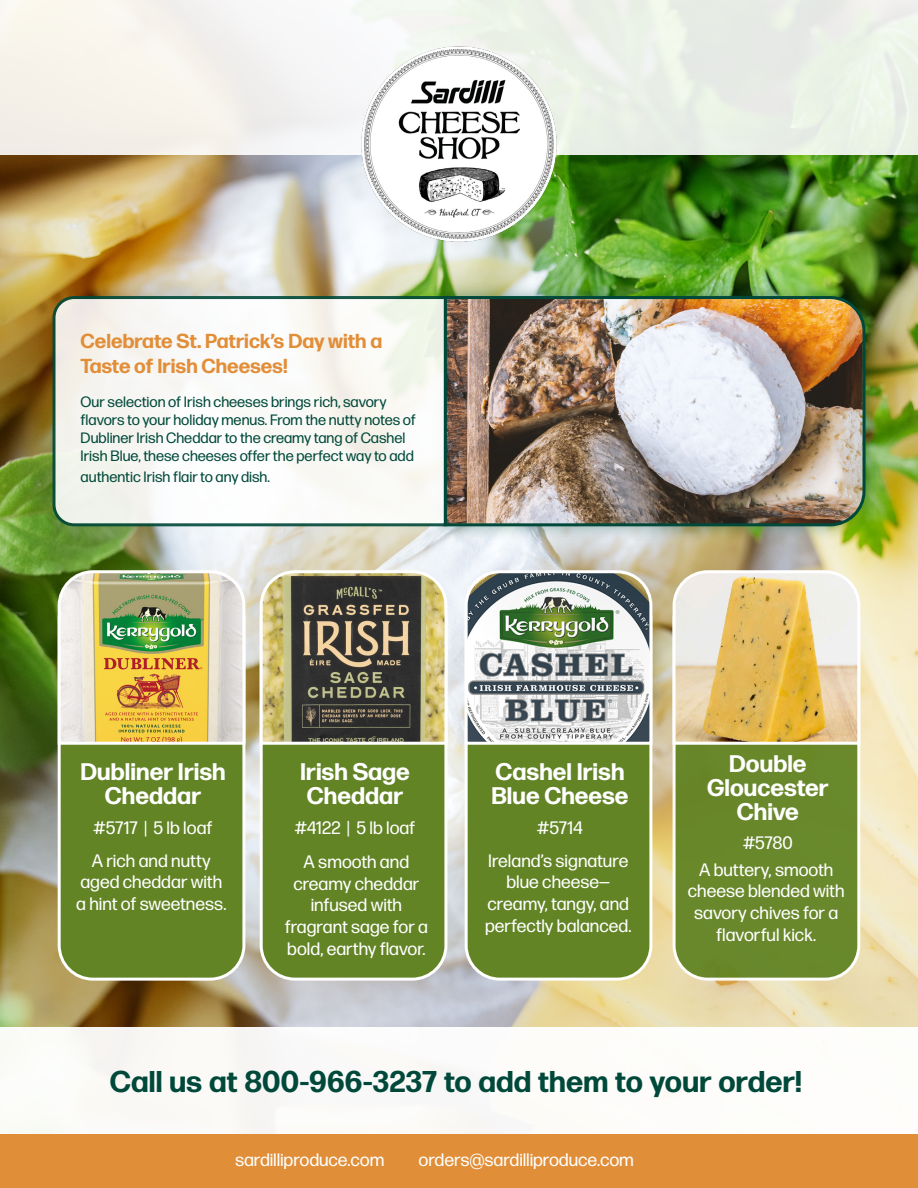
<style>
.page{position:relative;width:918px;height:1188px;background:#fff}
.page>*{position:absolute;margin:0;border:0;box-sizing:border-box;transform-origin:0 0}
.t1{font:700 30px "Forma DJR Display";letter-spacing:.025em;color:#00493a}
.t2{font:700 24px/24px "Forma DJR Text";color:#fff;text-align:center}
.t3{font:700 20.25px/24.3px "Forma DJR Text";color:#e28e38}
.t4{font:18px/21.6px "Forma DJR Text";color:#fff;text-align:center}
.t5{font:18px "Forma DJR Display";letter-spacing:.03em;color:#fff}
.t6{font:15px/18px "Forma DJR Text";color:#00493a}
</style>
<div class="page">
<img style="left:0;top:155px;width:918px;height:872px">
<div style="left:59px;top:586px;width:185px;height:393px;background:#628425;border-radius:34px"></div>
<div style="left:58px;top:585px;width:187px;height:396px;border:3px solid #fff;border-radius:34px"></div>
<div style="left:261px;top:586px;width:185px;height:393px;background:#628425;border-radius:34px"></div>
<div style="left:260px;top:585px;width:187px;height:396px;border:3px solid #fff;border-radius:34px"></div>
<div style="left:466px;top:586px;width:185px;height:393px;background:#628425;border-radius:34px"></div>
<div style="left:465px;top:585px;width:187px;height:396px;border:3px solid #fff;border-radius:34px"></div>
<div style="left:674px;top:586px;width:185px;height:393px;background:#69882b;border-radius:34px"></div>
<div style="left:673px;top:585px;width:187px;height:396px;border:3px solid #fff;border-radius:34px"></div>
<img style="left:56px;top:569px;width:191px;height:177px">
<svg style="left:258px;top:569px;width:191px;height:177px;background:#807a61"></svg>
<svg style="left:463px;top:569px;width:191px;height:177px;background:#a5aea7"></svg>
<svg style="left:671px;top:569px;width:191px;height:177px;background:#e6cc93"></svg>
<div style="left:0;top:0;width:918px;height:155px;background:linear-gradient(to right,#f8f4f0,#e8f0e7)"></div>
<div style="left:0;top:1134px;width:918px;height:54px;background:#e18e38"></div>
<img style="left:360px;top:45px;width:198px;height:199px">
<div style="left:429px;top:281px;width:452px;height:260px;background:#00493a;opacity:.4"></div>
<img style="left:448px;top:295px;width:419px;height:233px">
<svg style="left:51px;top:295px;width:397px;height:233px"></svg>
<p class="t3" style="left:81px;top:329px;width:303px">Celebrate St. Patrick’s Day with a<br>Taste of Irish Cheeses!</p>
<p class="t6" style="left:81px;top:392px;width:337px">Our selection of Irish cheeses brings rich, savory flavors to your holiday menus. From the nutty notes of Dubliner Irish Cheddar to the creamy tang of Cashel Irish Blue, these cheeses offer the perfect way to add</p>
<p class="t6" style="left:81px;top:467px;width:191px">authentic Irish flair to any dish.</p>
<h2 class="t2" style="left:80px;top:759px;width:147px">Dubliner Irish<br>Cheddar</h2>
<h2 class="t2" style="left:300px;top:759px;width:111px;text-align:left">Irish Sage<br>Cheddar</h2>
<h2 class="t2" style="left:491px;top:759px;width:139px;text-align:left">Cashel Irish<br>Blue Cheese</h2>
<h2 class="t2" style="left:707px;top:751px;width:123px">Double<br>Gloucester<br>Chive</h2>
<p class="t4" style="left:94px;top:816px;width:120px">#5717 | 5 lb loaf</p>
<p class="t4" style="left:295px;top:816px;width:122px">#4122 | 5 lb loaf</p>
<p class="t4" style="left:537px;top:816px;width:47px">#5714</p>
<p class="t4" style="left:743px;top:831px;width:51px">#5780</p>
<p class="t4" style="left:76px;top:849px;width:152px">A rich and nutty aged cheddar with a hint of sweetness.</p>
<p class="t4" style="left:285px;top:851px;width:145px">A smooth and creamy cheddar infused with fragrant sage for a bold, earthy flavor.</p>
<p class="t4" style="left:485px;top:849px;width:148px">Ireland’s signature blue cheese— creamy, tangy, and perfectly balanced.</p>
<p class="t4" style="left:688px;top:858px;width:158px">A buttery, smooth cheese blended with savory chives for a flavorful kick.</p>
<h1 class="t1" style="left:110px;top:1062px;width:693px">Call us at 800-966-3237 to add them to your order!</h1>
<p class="t5" style="left:235px;top:1149px;width:150px">sardilliproduce.com</p>
<p class="t5" style="left:419px;top:1149px;width:216px">orders@sardilliproduce.com</p>
</div>
